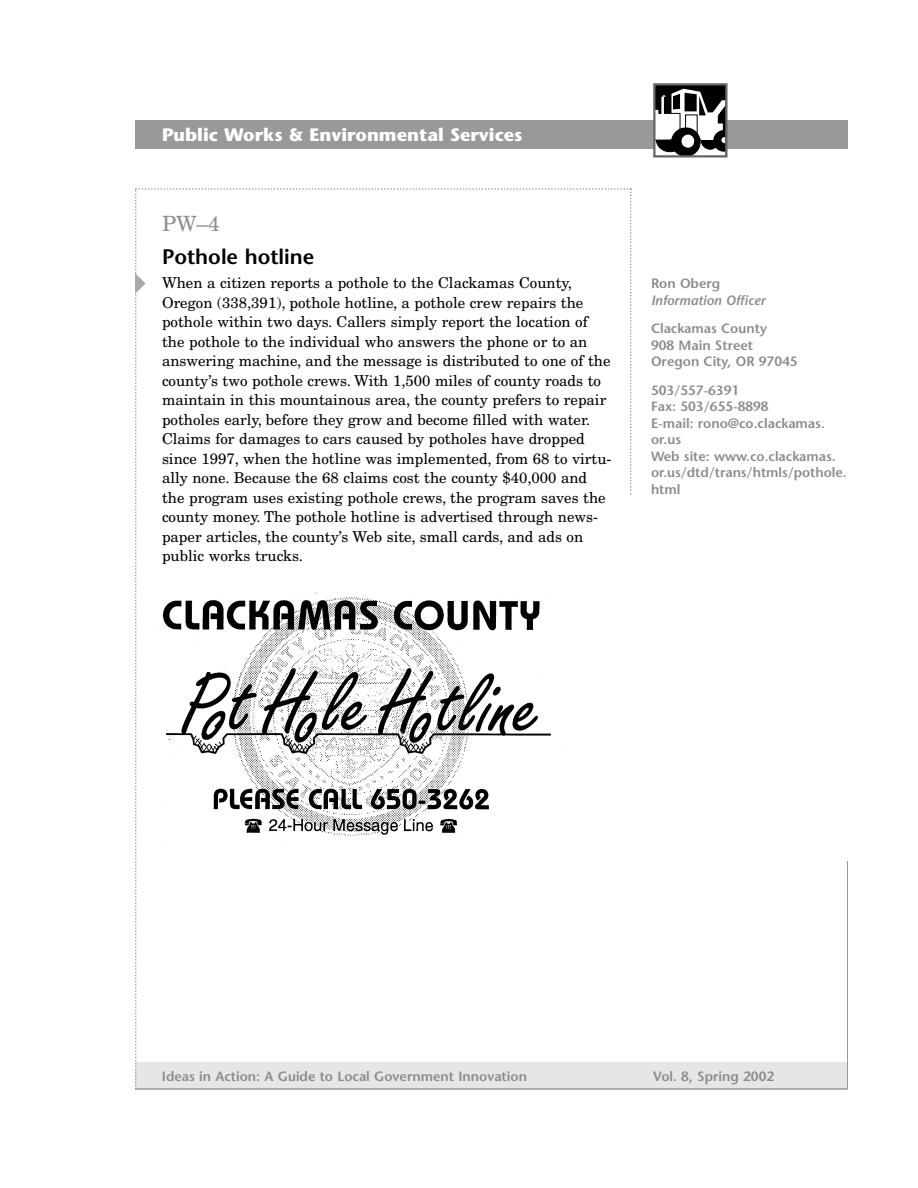
<style>
.page{position:relative;width:918px;height:1188px;background:#fff}
.page>*{position:absolute;margin:0;border:0;box-sizing:border-box;transform-origin:0 0}
.t1{font:600 21px "Stone Sans";color:#000}
.t2{font:21px "New Century Schlbk";color:#8c8c8c}
.t3{font:700 18px "Stone Sans";color:#fff}
.t4{font:15px/19.5px "New Century Schlbk";color:#000}
.t5{font:600 13.5px/16.5px "Stone Sans";color:#8c8c8c}
.t6{font:italic 600 13.5px "Stone Sans";color:#8c8c8c}
</style>
<div class="page">
<div style="left:135px;top:1062px;width:713px;height:27px;background:#e6e6e6"></div>
<div style="left:135px;top:121px;width:713px;height:28px;background:#999"></div>
<svg style="left:656px;top:86px;width:69px;height:69px"></svg>
<div style="left:653px;top:83px;width:75px;height:75px;border:2px solid #666"></div>
<hr style="left:847px;top:861px;width:1px;height:228px;background:#999">
<hr style="left:135px;top:1088px;width:713px;height:2px;background:#999">
<svg style="left:135px;top:188px;width:497px;height:902px"></svg>
<img style="left:152px;top:588px;width:425px;height:267px">
<p class="t3" style="left:162px;top:127px;width:362px">Public Works &amp; Environmental Services</p>
<h1 class="t2" style="left:162px;top:216px;width:59px">PW–4</h1>
<h1 class="t1" style="left:162px;top:249px;width:154px">Pothole hotline</h1>
<p class="t4" style="left:162px;top:275px;width:451px">When a citizen reports a pothole to the Clackamas County, Oregon (338,391), pothole hotline, a pothole crew repairs the pothole within two days. Callers simply report the location of the pothole to the individual who answers the phone or to an answering machine, and the message is distributed to one of the county’s two pothole crews. With 1,500 miles of county roads to maintain in this mountainous area, the county prefers to repair potholes early, before they grow and become filled with water.<br>Claims for damages to cars caused by potholes have dropped since 1997, when the hotline was implemented, from 68 to virtu&shy;ally none. Because the 68 claims cost the county $40,000 and the program uses existing pothole crews, the program saves the county money. The pothole hotline is advertised through news&shy;paper articles, the county’s Web site, small cards, and ads on public works trucks.</p>
<p class="t5" style="left:651px;top:277px;width:71px">Ron Oberg</p>
<p class="t6" style="left:651px;top:295px;width:116px">Information Officer</p>
<p class="t5" style="left:651px;top:322px;width:148px">Clackamas County<br>908 Main Street<br>Oregon City, OR 97045</p>
<p class="t5" style="left:651px;top:383px;width:197px">503/557-6391<br>Fax: 503/655-8898<br>E-mail: rono@co.clackamas. or.us<br>Web site: www.co.clackamas. or.us/dtd/trans/htmls/pothole. html</p>
<p class="t5" style="left:162px;top:1069px;width:367px">Ideas in Action: A Guide to Local Government Innovation</p>
<p class="t5" style="left:653px;top:1069px;width:122px">Vol. 8, Spring 2002</p>
</div>
